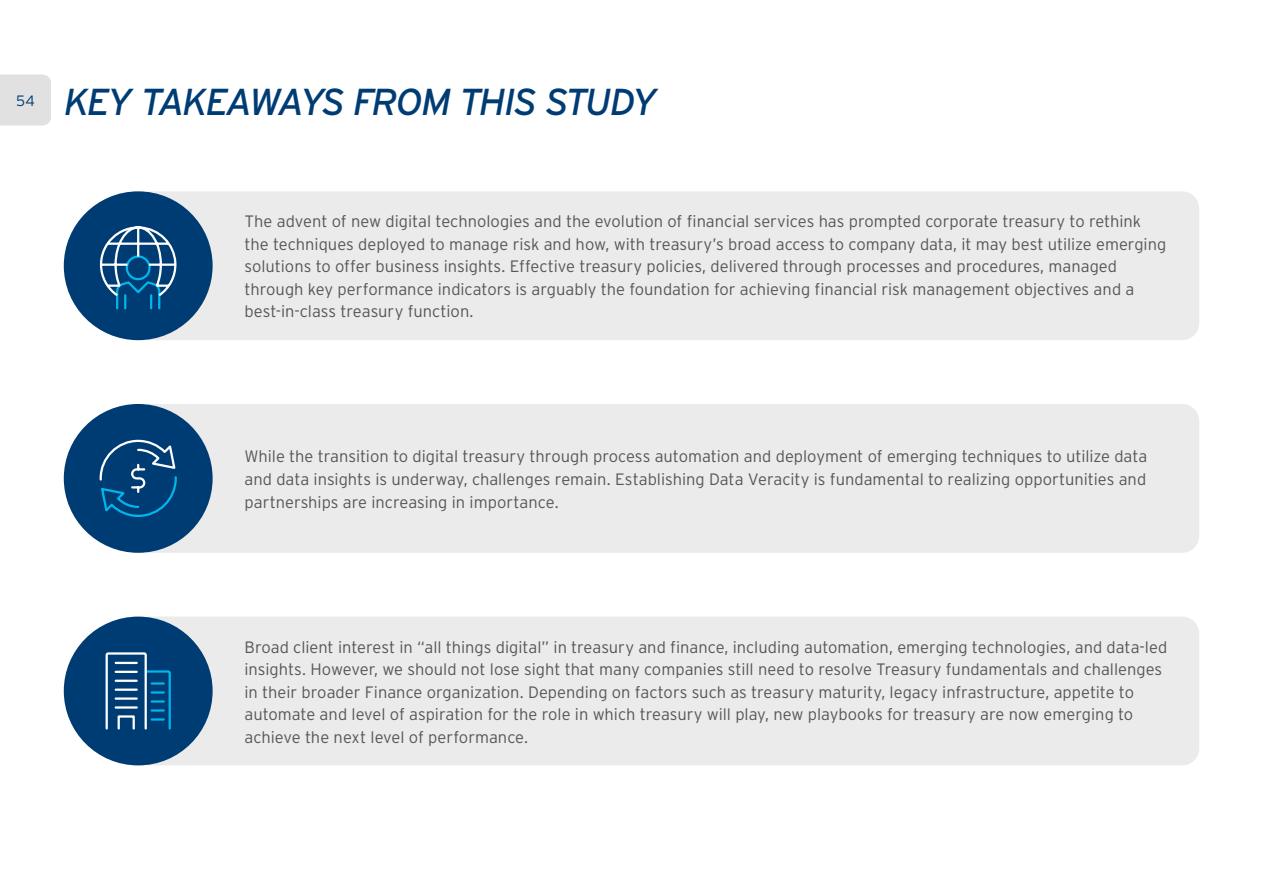
<style>
.page{position:relative;width:1263px;height:893px;background:#fff}
.page>*{position:absolute;margin:0;border:0;box-sizing:border-box;transform-origin:0 0}
.t1{font:italic 37.5px "Interstate";letter-spacing:-.08em;color:#003c74}
.t2{font:300 16.5px/22.5px "Interstate";color:#575756}
.t3{font:300 15px "Interstate";color:#003c74}
</style>
<div class="page">
<div style="left:0;top:75px;width:51px;height:51px;background:#e1e1e1"></div>
<div style="left:147px;top:191px;width:1052px;height:149px;background:#ebebeb"></div>
<div style="left:64px;top:191px;width:149px;height:149px;background:#003c74;border-radius:50%"></div>
<div style="left:147px;top:404px;width:1052px;height:149px;background:#ebebeb"></div>
<div style="left:64px;top:404px;width:149px;height:149px;background:#003c74;border-radius:50%"></div>
<div style="left:147px;top:617px;width:1052px;height:148px;background:#ebebeb"></div>
<div style="left:64px;top:617px;width:149px;height:148px;background:#003c74;border-radius:50%"></div>
<svg style="left:99px;top:226px;width:78px;height:84px"></svg>
<svg style="left:99px;top:439px;width:78px;height:78px"></svg>
<svg style="left:105px;top:652px;width:66px;height:78px"></svg>
<hr style="left:116px;top:680px;width:21px;height:2px;background:#fff">
<hr style="left:116px;top:662px;width:21px;height:2px;background:#fff">
<hr style="left:116px;top:671px;width:21px;height:2px;background:#fff">
<hr style="left:116px;top:688px;width:21px;height:3px;background:#fff">
<hr style="left:116px;top:697px;width:21px;height:3px;background:#fff">
<hr style="left:116px;top:706px;width:21px;height:3px;background:#fff">
<div style="left:118px;top:715px;width:17px;height:15px;border:2px solid #fff"></div>
<hr style="left:1262px;top:0;width:1px;height:893px;background:#003c74">
<p class="t3" style="left:16px;top:92px;width:20px">54</p>
<h1 class="t1" style="left:64px;top:79px;width:595px">KEY TAKEAWAYS FROM THIS STUDY</h1>
<p class="t2" style="left:244px;top:210px;width:923px">The advent of new digital technologies and the evolution of financial services has prompted corporate treasury to rethink the techniques deployed to manage risk and how, with treasury’s broad access to company data, it may best utilize emerging solutions to offer business insights. Effective treasury policies, delivered through processes and procedures, managed through key performance indicators is arguably the foundation for achieving financial risk management objectives and a best-in-class treasury function.</p>
<p class="t2" style="left:244px;top:445px;width:904px;text-align:justify">While the transition to digital treasury through process automation and deployment of emerging techniques to utilize data and data insights is underway, challenges remain. Establishing Data Veracity is fundamental to realizing opportunities and partnerships are increasing in importance.</p>
<p class="t2" style="left:244px;top:635px;width:924px">Broad client interest in “all things digital” in treasury and finance, including automation, emerging technologies, and data-led insights. However, we should not lose sight that many companies still need to resolve Treasury fundamentals and challenges in their broader Finance organization. Depending on factors such as treasury maturity, legacy infrastructure, appetite to automate and level of aspiration for the role in which treasury will play, new playbooks for treasury are now emerging to achieve the next level of performance.</p>
</div>
